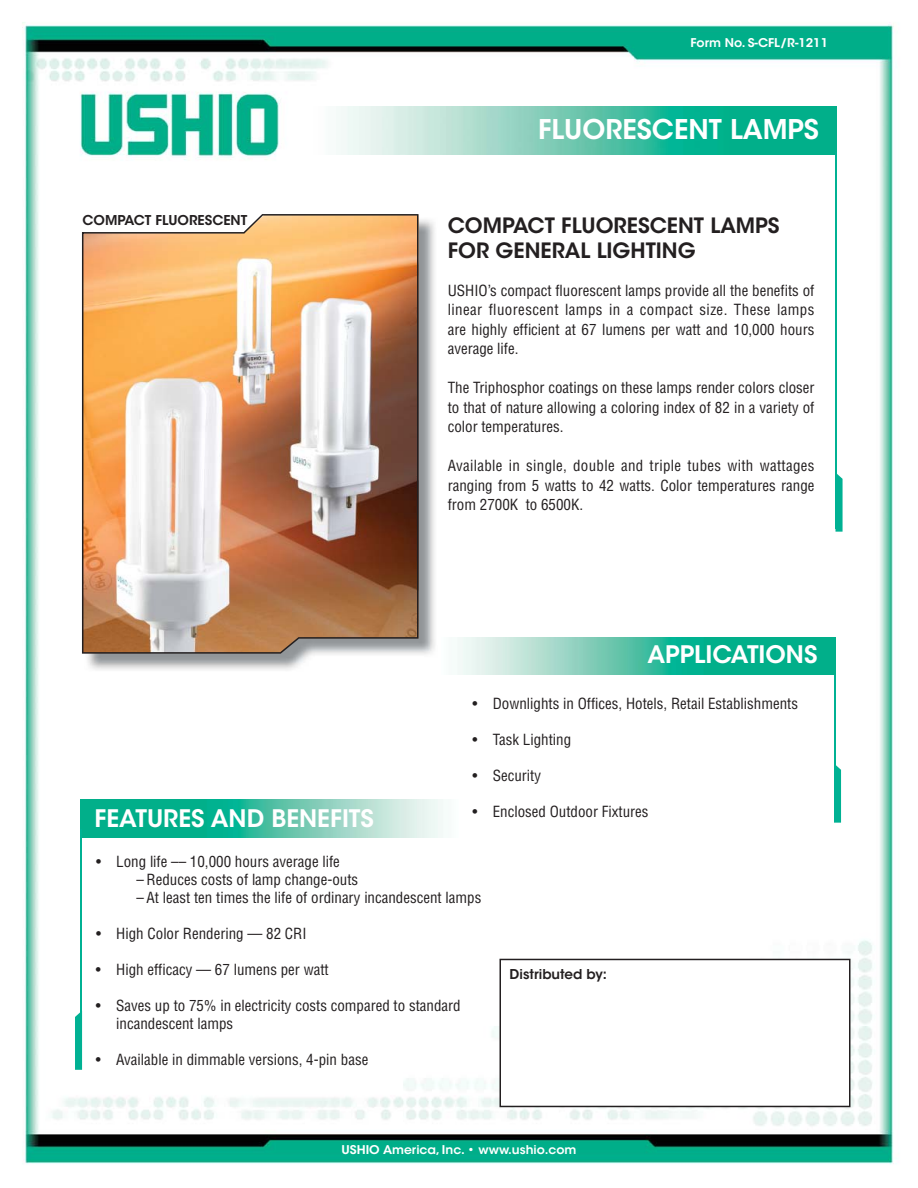
<style>
.page{position:relative;width:918px;height:1188px;background:#fff}
.page>*{position:absolute;margin:0;border:0;box-sizing:border-box;transform-origin:0 0}
.t1{font:600 27px "ITC Avant Garde Std";color:#fff}
.t2{font:600 24px "ITC Avant Garde Std";color:#fff}
.t3{font:600 21px/25.2px "ITC Avant Garde Std";color:#231f20}
.t4{font:condensed 15px/19.5px "Helvetica LT Std";color:#231f20;text-align:justify}
.t5{font:600 13.5px "ITC Avant Garde Std";color:#231f20}
.t6{font:600 12px "ITC Avant Garde Std";color:#fff}
</style>
<div class="page">
<img style="left:22px;top:22px;width:872px;height:1143px">
<svg style="left:500px;top:959px;width:350px;height:148px"></svg>
<img style="left:314px;top:107px;width:523px;height:47px">
<hr style="left:836px;top:152px;width:1px;height:376px;background:#00b193">
<svg style="left:836px;top:472px;width:7px;height:60px"></svg>
<hr style="left:834px;top:657px;width:2px;height:145px;background:#00b193">
<svg style="left:834px;top:763px;width:7px;height:60px"></svg>
<img style="left:85px;top:218px;width:352px;height:454px">
<img style="left:81px;top:799px;width:378px;height:38px">
<hr style="left:81px;top:830px;width:1px;height:187px;background:#00b193">
<svg style="left:75px;top:1011px;width:7px;height:59px"></svg>
<img style="left:441px;top:637px;width:395px;height:38px">
<img style="left:82px;top:214px;width:336px;height:440px">
<p class="t6" style="left:691px;top:38px;width:139px">Form No. S-CFL/R-1211</p>
<p class="t5" style="left:82px;top:214px;width:166px">COMPACT FLUORESCENT</p>
<h2 class="t2" style="left:94px;top:809px;width:281px">FEATURES AND BENEFITS</h2>
<h1 class="t1" style="left:538px;top:118px;width:282px">FLUORESCENT LAMPS</h1>
<h3 class="t3" style="left:448px;top:215px;width:333px">COMPACT FLUORESCENT LAMPS<br>FOR GENERAL LIGHTING</h3>
<p class="t4" style="left:448px;top:282px;width:368px">USHIO’s compact fluorescent lamps provide all the benefits of linear fluorescent lamps in a compact size. These lamps are highly efficient at 67 lumens per watt and 10,000 hours average life.</p>
<p class="t4" style="left:448px;top:379px;width:368px">The Triphosphor coatings on these lamps render colors closer to that of nature allowing a coloring index of 82 in a variety of color temperatures.</p>
<p class="t4" style="left:448px;top:457px;width:368px">Available in single, double and triple tubes with wattages ranging from 5 watts to 42 watts. Color temperatures range from 2700K to 6500K.</p>
<h2 class="t2" style="left:647px;top:644px;width:172px">APPLICATIONS</h2>
<p class="t4" style="left:472px;top:695px;width:327px">• Downlights in Offices, Hotels, Retail Establishments</p>
<p class="t4" style="left:472px;top:731px;width:100px">• Task Lighting</p>
<p class="t4" style="left:472px;top:767px;width:70px">• Security</p>
<p class="t4" style="left:472px;top:803px;width:178px">• Enclosed Outdoor Fixtures</p>
<p class="t4" style="left:96px;top:854px;width:245px">• Long life –– 10,000 hours average life</p>
<p class="t4" style="left:136px;top:872px;width:223px">– Reduces costs of lamp change-outs</p>
<p class="t4" style="left:136px;top:890px;width:346px">– At least ten times the life of ordinary incandescent lamps</p>
<p class="t4" style="left:96px;top:926px;width:212px">• High Color Rendering — 82 CRI</p>
<p class="t4" style="left:96px;top:962px;width:234px">• High efficacy — 67 lumens per watt</p>
<p class="t4" style="left:116px;top:998px;width:346px;line-height:18px;text-indent:-20px">• Saves up to 75% in electricity costs compared to standard incandescent lamps</p>
<p class="t4" style="left:96px;top:1052px;width:274px">• Available in dimmable versions, 4-pin base</p>
<p class="t5" style="left:510px;top:968px;width:99px">Distributed by:</p>
<p class="t6" style="left:342px;top:1144px;width:236px">USHIO America, Inc. • www.ushio.com</p>
</div>
